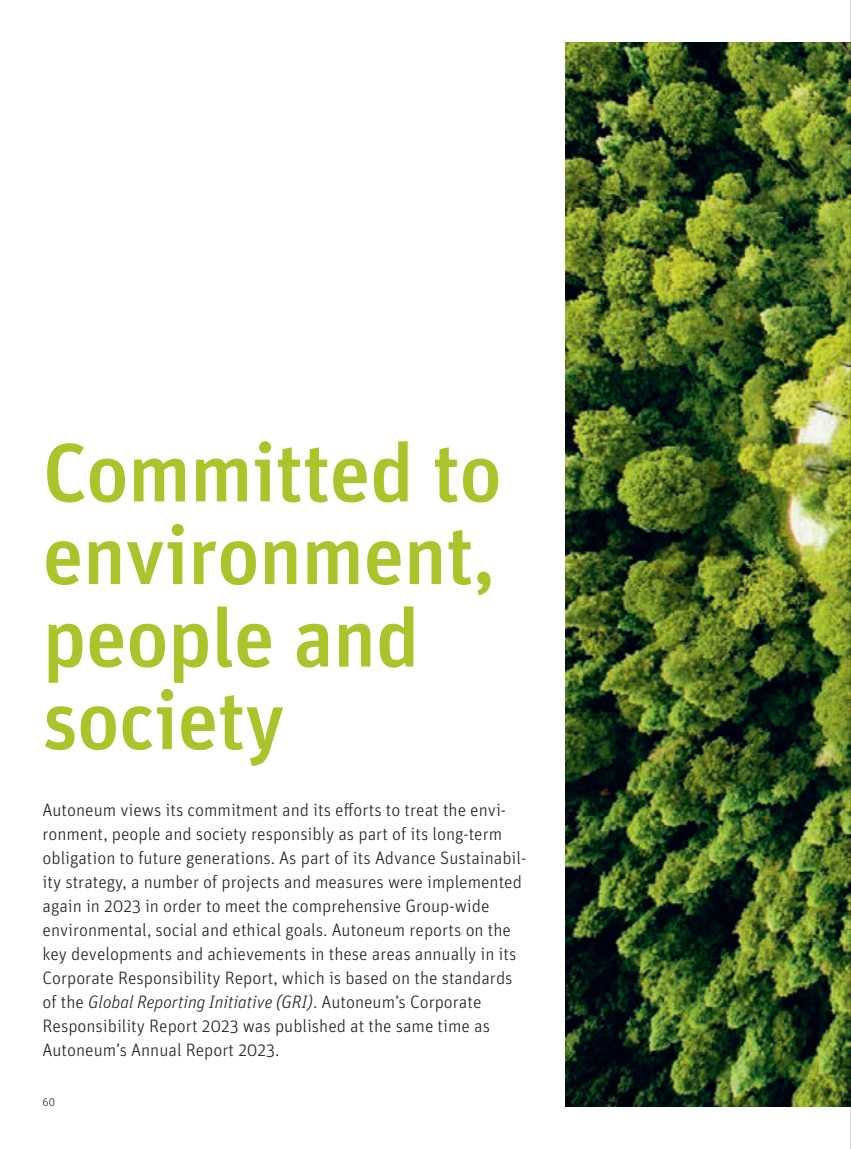
<style>
.page{position:relative;width:851px;height:1149px;background:#fff}
.page>*{position:absolute;margin:0;border:0;box-sizing:border-box;transform-origin:0 0}
.t1{font:82.5px/82.5px "Autoneum Unit OT Medium";letter-spacing:-.01em;color:#acc32b}
.t2{font:18px/24px "Autoneum Unit OT Light";color:#231f20}
.t3{font:italic 18px "Rieter Unit OT Light";color:#231f20}
.t4{font:11.25px "Autoneum Unit OT Light";color:#231f20}
.s1{font-family:"Autoneum Unit OT Light";font-style:normal}
</style>
<div class="page">
<img style="left:566px;top:43px;width:284px;height:1063px">
<hr style="left:850px;top:0;width:1px;height:1148px;background:#b2b3b7">
<h1 class="t1" style="left:43px;top:434px;width:461px">Committed to environment, people and society</h1>
<p class="t2" style="left:43px;top:797px;width:485px">Autoneum views its commitment and its efforts to treat the envi&shy;ronment, people and society responsibly as part of its long-term obligation to future generations. As part of its Advance Sustainabil&shy;ity strategy, a number of projects and measures were implemented again in 2023 in order to meet the comprehensive Group-wide environmental, social and ethical goals. Autoneum reports on the key developments and achievements in these areas annually in its Corporate Responsibility Report, which is based on the standards</p>
<p class="t3" style="left:43px;top:990px;width:440px"><span class="s1">of the</span> Global Reporting Initiative (GRI)<span class="s1">. Autoneum’s Corporate</span></p>
<p class="t2" style="left:43px;top:1013px;width:449px">Responsibility Report 2023 was published at the same time as<br>Autoneum’s Annual Report 2023.</p>
<p class="t4" style="left:43px;top:1095px;width:14px">60</p>
</div>
